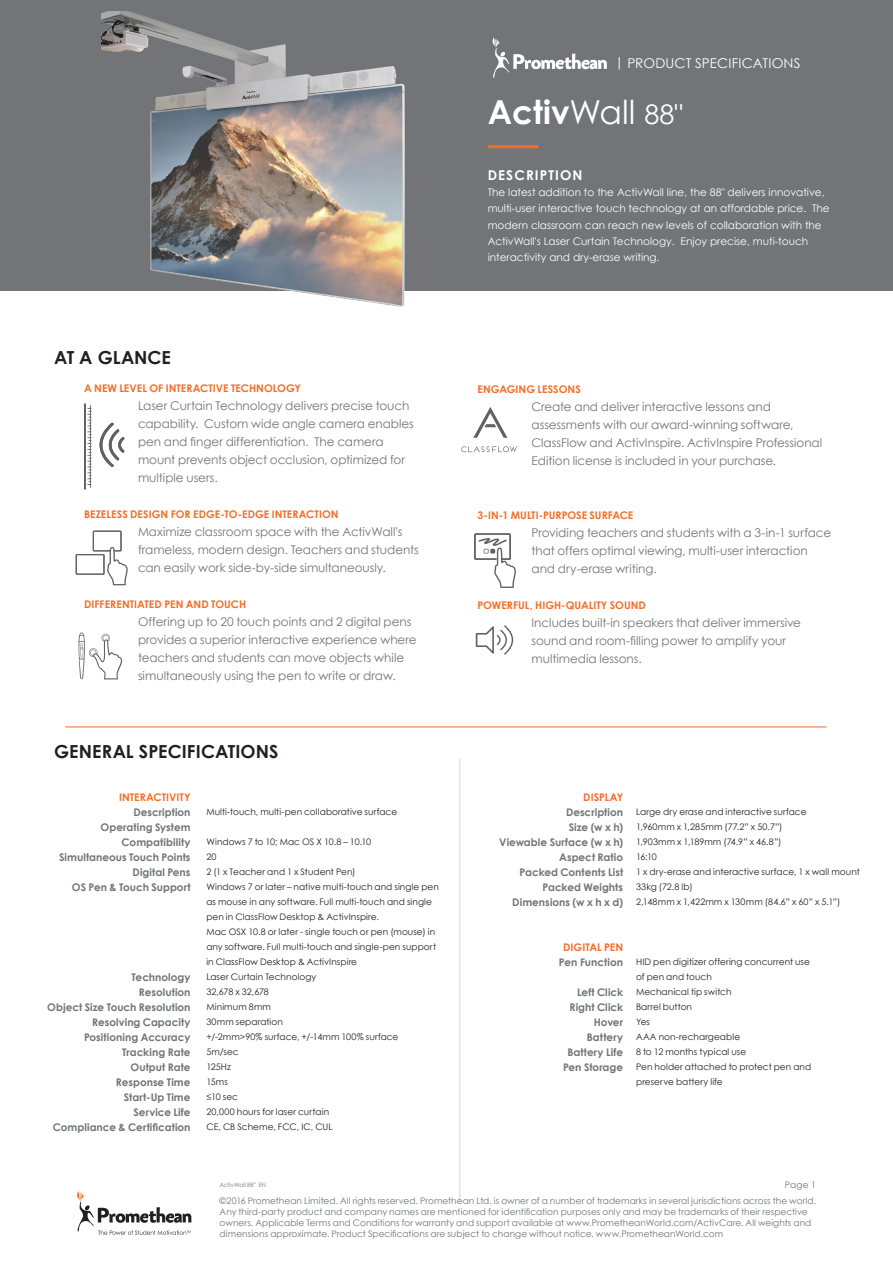
<style>
.page{position:relative;width:893px;height:1263px;background:#fff}
.page>*{position:absolute;margin:0;border:0;box-sizing:border-box;transform-origin:0 0}
.t1{font:700 33px "Century Gothic";color:#fff}
.t2{font:700 18px "Century Gothic";letter-spacing:.005em;color:#231f20}
.t3{font:700 18px "Century Gothic";letter-spacing:-.005em;color:#231f20}
.Product_Specificatio{font:13.5px "Century Gothic";letter-spacing:.015em;color:#fff}
.t4{font:700 13.5px "Century Gothic";letter-spacing:.08em;color:#fff}
.t5{font:12px/18px "Century Gothic";letter-spacing:-.005em;color:#727477}
.t6{font:700 10.5px/15px "Century Gothic";color:#727477;text-align:right}
.t7{font:10.5px/16.2px "Century Gothic";color:#fff}
.t8{font:700 10.5px "Century Gothic";color:#f36e28}
.t9{font:9px/15px "Century Gothic";letter-spacing:.005em;color:#231f20}
.t10{font:9px/10.8px "Century Gothic";letter-spacing:.005em;color:#727477}
.t11{font:9px "Century Gothic";letter-spacing:-.015em;color:#231f20}
.t12{font:6px "Century Gothic";letter-spacing:.015em;color:#727477;scale:.96 1}
.s1{font-weight:400}
.s2{font-weight:400;font-size:27px}
</style>
<div class="page">
<div style="left:0;top:0;width:893px;height:290px;background:#727477"></div>
<hr style="left:488px;top:145px;width:51px;height:3px;background:#f36e28">
<hr style="left:65px;top:726px;width:762px;height:1px;background:#f36e28">
<svg style="left:493px;top:37px;width:114px;height:41px"></svg>
<hr style="left:460px;top:759px;width:1px;height:443px;background:#727477">
<svg style="left:476px;top:625px;width:37px;height:30px"></svg>
<svg style="left:474px;top:533px;width:42px;height:55px"></svg>
<svg style="left:77px;top:1191px;width:114px;height:44px"></svg>
<img style="left:101px;top:11px;width:322px;height:296px">
<svg style="left:78px;top:632px;width:44px;height:47px"></svg>
<svg style="left:76px;top:531px;width:52px;height:54px"></svg>
<svg style="left:99px;top:423px;width:26px;height:44px"></svg>
<hr style="left:84px;top:403px;width:2px;height:87px;background:#616062">
<svg style="left:87px;top:405px;width:5px;height:83px"></svg>
<svg style="left:473px;top:407px;width:34px;height:31px"></svg>
<svg style="left:461px;top:446px;width:58px;height:6px"></svg>
<p class="Product_Specificatio" style="left:615px;top:55px;width:187px">| PRODUCT SPECIFICATIONS</p>
<p class="t1" style="left:488px;top:91px;width:197px">Activ<span class="s1">Wall</span> <span class="s2">88"</span></p>
<p class="t3" style="left:54px;top:346px;width:118px">AT A GLANCE</p>
<p class="t8" style="left:84px;top:382px;width:218px">A NEW LEVEL OF INTERACTIVE TECHNOLOGY</p>
<p class="t5" style="left:138px;top:397px;width:277px">Laser Curtain Technology delivers precise touch capability. Custom wide angle camera enables pen and finger differentiation. The camera mount prevents object occlusion, optimized for multiple users.</p>
<p class="t8" style="left:84px;top:508px;width:256px">BEZELESS DESIGN FOR EDGE-TO-EDGE INTERACTION</p>
<p class="t5" style="left:138px;top:523px;width:282px">Maximize classroom space with the ActivWall's frameless, modern design. Teachers and students can easily work side-by-side simultaneously.</p>
<p class="t8" style="left:84px;top:598px;width:164px">DIFFERENTIATED PEN AND TOUCH</p>
<p class="t5" style="left:138px;top:613px;width:280px">Offering up to 20 touch points and 2 digital pens provides a superior interactive experience where teachers and students can move objects while simultaneously using the pen to write or draw.</p>
<p class="t2" style="left:54px;top:740px;width:226px">GENERAL SPECIFICATIONS</p>
<p class="t8" style="left:119px;top:790px;width:73px">INTERACTIVITY</p>
<p class="t6" style="left:133px;top:804px;width:59px">Description</p>
<p class="t6" style="left:101px;top:819px;width:91px">Operating System</p>
<p class="t6" style="left:122px;top:834px;width:71px">Compatibility</p>
<p class="t6" style="left:59px;top:849px;width:133px">Simultaneous Touch Points<br>Digital Pens</p>
<p class="t6" style="left:72px;top:879px;width:120px">OS Pen &amp; Touch Support</p>
<p class="t6" style="left:132px;top:969px;width:61px">Technology</p>
<p class="t6" style="left:139px;top:984px;width:53px">Resolution</p>
<p class="t6" style="left:47px;top:999px;width:145px">Object Size Touch Resolution</p>
<p class="t6" style="left:92px;top:1014px;width:100px">Resolving Capacity</p>
<p class="t6" style="left:84px;top:1029px;width:108px">Positioning Accuracy</p>
<p class="t6" style="left:122px;top:1044px;width:70px">Tracking Rate</p>
<p class="t6" style="left:131px;top:1059px;width:62px">Output Rate</p>
<p class="t6" style="left:116px;top:1074px;width:76px">Response Time</p>
<p class="t6" style="left:124px;top:1089px;width:68px">Start-Up Time</p>
<p class="t6" style="left:134px;top:1104px;width:59px">Service Life</p>
<p class="t6" style="left:53px;top:1119px;width:139px">Compliance &amp; Certification</p>
<p class="t9" style="left:206px;top:804px;width:192px">Multi-touch, multi-pen collaborative surface</p>
<p class="t9" style="left:206px;top:834px;width:166px">Windows 7 to 10; Mac OS X 10.8 – 10.10</p>
<p class="t9" style="left:206px;top:849px;width:12px">20</p>
<p class="t9" style="left:206px;top:864px;width:151px">2 (1 x Teacher and 1 x Student Pen)</p>
<p class="t9" style="left:206px;top:879px;width:234px">Windows 7 or later – native multi-touch and single pen as mouse in any software. Full multi-touch and single pen in ClassFlow Desktop &amp; ActivInspire.</p>
<p class="t9" style="left:206px;top:924px;width:230px">Mac OSX 10.8 or later - single touch or pen (mouse) in</p>
<p class="t9" style="left:206px;top:939px;width:231px">any software. Full multi-touch and single-pen support in ClassFlow Desktop &amp; ActivInspire</p>
<p class="t9" style="left:206px;top:969px;width:112px">Laser Curtain Technology</p>
<p class="t11" style="left:206px;top:986px;width:64px">32,678 x 32,678</p>
<p class="t9" style="left:206px;top:999px;width:66px">Minimum 8mm</p>
<p class="t9" style="left:206px;top:1014px;width:78px">30mm separation</p>
<p class="t9" style="left:206px;top:1029px;width:194px">+/-2mm&gt;90% surface, +/-14mm 100% surface</p>
<p class="t9" style="left:206px;top:1044px;width:34px">5m/sec</p>
<p class="t9" style="left:206px;top:1059px;width:26px">125Hz</p>
<p class="t9" style="left:206px;top:1074px;width:23px">15ms</p>
<p class="t9" style="left:206px;top:1089px;width:33px">≤10 sec</p>
<p class="t9" style="left:206px;top:1104px;width:124px">20,000 hours for laser curtain</p>
<p class="t9" style="left:206px;top:1119px;width:128px">CE, CB Scheme, FCC, IC, CUL</p>
<p class="t4" style="left:488px;top:167px;width:96px">DESCRIPTION</p>
<p class="t7" style="left:488px;top:184px;width:344px">The latest addition to the ActivWall line, the 88" delivers innovative, multi-user interactive touch technology at an affordable price. The modern classroom can reach new levels of collaboration with the ActivWall's Laser Curtain Technology. Enjoy precise, muti-touch interactivity and dry-erase writing.</p>
<p class="t8" style="left:477px;top:383px;width:105px">ENGAGING LESSONS</p>
<p class="t5" style="left:531px;top:398px;width:292px">Create and deliver interactive lessons and assessments with our award-winning software, ClassFlow and ActivInspire. ActivInspire Professional Edition license is included in your purchase.</p>
<p class="t8" style="left:477px;top:509px;width:157px">3-IN-1 MULTI-PURPOSE SURFACE</p>
<p class="t5" style="left:531px;top:524px;width:301px">Providing teachers and students with a 3-in-1 surface that offers optimal viewing, multi-user interaction and dry-erase writing.</p>
<p class="t8" style="left:477px;top:599px;width:170px">POWERFUL, HIGH-QUALITY SOUND</p>
<p class="t5" style="left:531px;top:614px;width:271px">Includes built-in speakers that deliver immersive sound and room-filling power to amplify your multimedia lessons.</p>
<p class="t8" style="left:583px;top:790px;width:41px">DISPLAY</p>
<p class="t6" style="left:566px;top:804px;width:59px">Description</p>
<p class="t6" style="left:569px;top:819px;width:56px">Size (w x h)</p>
<p class="t6" style="left:499px;top:834px;width:125px">Viewable Surface (w x h)</p>
<p class="t6" style="left:559px;top:849px;width:65px">Aspect Ratio</p>
<p class="t6" style="left:520px;top:864px;width:105px">Packed Contents List</p>
<p class="t6" style="left:543px;top:879px;width:82px">Packed Weights</p>
<p class="t6" style="left:512px;top:894px;width:112px">Dimensions (w x h x d)</p>
<p class="t8" style="left:563px;top:940px;width:62px">DIGITAL PEN</p>
<p class="t6" style="left:559px;top:954px;width:66px">Pen Function</p>
<p class="t6" style="left:577px;top:984px;width:48px">Left Click</p>
<p class="t6" style="left:570px;top:999px;width:55px">Right Click</p>
<p class="t6" style="left:594px;top:1014px;width:31px">Hover</p>
<p class="t6" style="left:587px;top:1029px;width:38px">Battery</p>
<p class="t6" style="left:567px;top:1044px;width:57px">Battery Life</p>
<p class="t6" style="left:563px;top:1059px;width:62px">Pen Storage</p>
<p class="t9" style="left:636px;top:804px;width:172px">Large dry erase and interactive surface</p>
<p class="t9" style="left:636px;top:819px;width:148px">1,960mm x 1,285mm (77.2” x 50.7”)</p>
<p class="t9" style="left:636px;top:834px;width:147px">1,903mm x 1,189mm (74.9” x 46.8”)</p>
<p class="t9" style="left:636px;top:849px;width:22px">16:10</p>
<p class="t9" style="left:636px;top:864px;width:225px">1 x dry-erase and interactive surface, 1 x wall mount</p>
<p class="t9" style="left:636px;top:879px;width:58px">33kg (72.8 lb)</p>
<p class="t9" style="left:636px;top:894px;width:206px">2,148mm x 1,422mm x 130mm (84.6” x 60” x 5.1”)</p>
<p class="t9" style="left:636px;top:954px;width:175px">HID pen digitizer offering concurrent use</p>
<p class="t9" style="left:636px;top:969px;width:77px">of pen and touch</p>
<p class="t9" style="left:636px;top:984px;width:97px">Mechanical tip switch</p>
<p class="t9" style="left:636px;top:999px;width:58px">Barrel button</p>
<p class="t9" style="left:636px;top:1014px;width:16px">Yes</p>
<p class="t9" style="left:636px;top:1029px;width:106px">AAA non-rechargeable</p>
<p class="t9" style="left:636px;top:1044px;width:112px">8 to 12 months typical use</p>
<p class="t9" style="left:636px;top:1059px;width:177px">Pen holder attached to protect pen and</p>
<p class="t9" style="left:636px;top:1074px;width:88px">preserve battery life</p>
<p class="t10" style="left:785px;top:1179px;width:33px">Page 1</p>
<p class="t12" style="left:220px;top:1181px;width:50px">ActivWall 88" EN</p>
<p class="t10" style="left:220px;top:1195px;width:598px">©2016 Promethean Limited. All rights reserved. Promethean Ltd. is owner of a number of trademarks in several jurisdictions across the world.<br>Any third-party product and company names are mentioned for identification purposes only and may be trademarks of their respective owners. Applicable Terms and Conditions for warranty and support available at www.PrometheanWorld.com/ActivCare. All weights and dimensions approximate. Product Specifications are subject to change without notice. www.PrometheanWorld.com</p>
</div>
